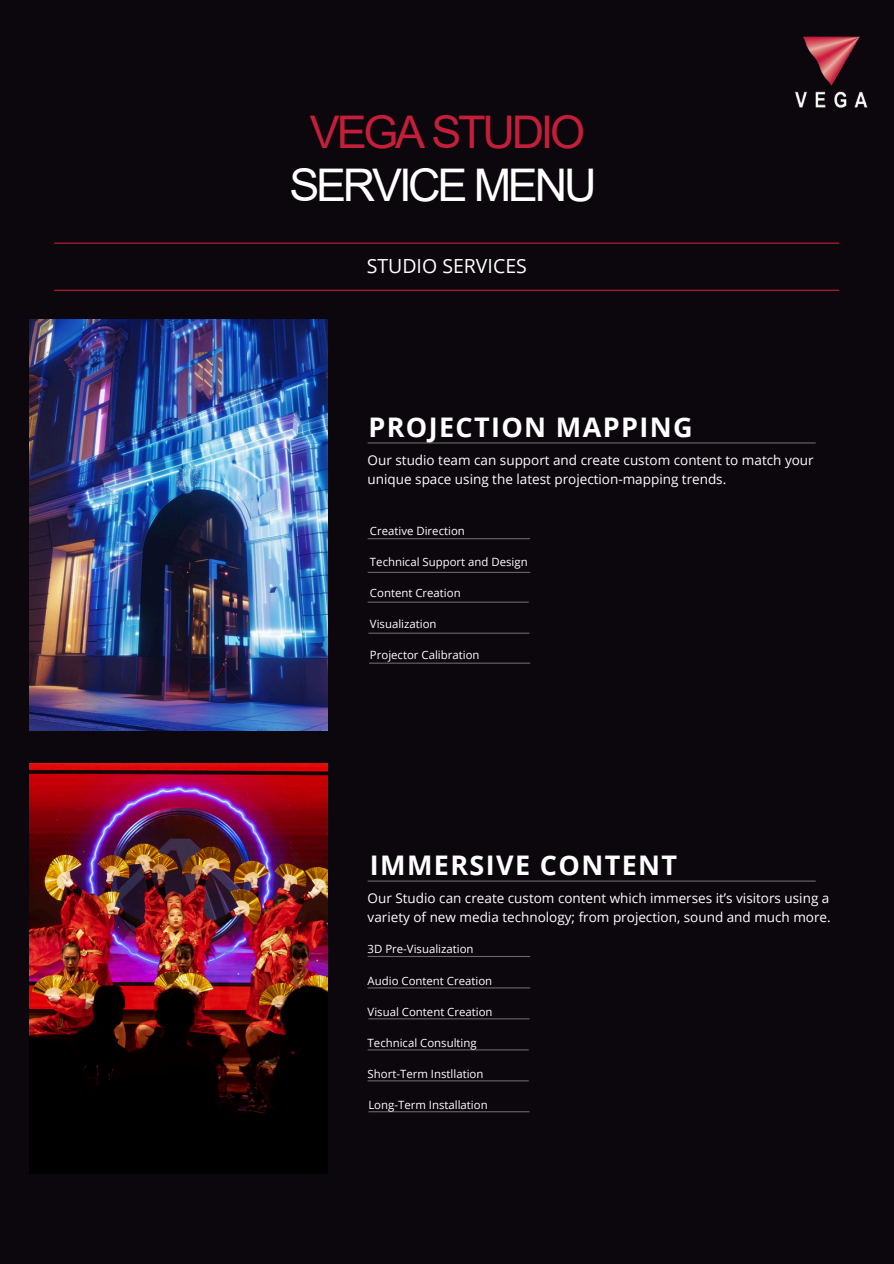
<style>
.page{position:relative;width:894px;height:1264px;background:#fff}
.page>*{position:absolute;margin:0;border:0;box-sizing:border-box;transform-origin:0 0}
.t1{font:45px/52.8px "Arial";letter-spacing:-.07em;color:#fff;text-align:center}
.t2{font:700 27px "Open Sans";letter-spacing:.05em;color:#fff}
.t3{font:19.5px "Open Sans";color:#fff}
.t4{font:13.5px/19.2px "Open Sans";color:#fff}
.t5{font:11.4px "Open Sans";color:#fff}
.s1{color:#c41e3a}
</style>
<div class="page">
<div style="left:0;top:0;width:893px;height:1263px;background:#0c070c"></div>
<img style="left:29px;top:319px;width:298px;height:411px">
<img style="left:29px;top:764px;width:298px;height:409px">
<hr style="left:54px;top:242px;width:785px;height:2px;background:#c41e3a">
<hr style="left:54px;top:290px;width:785px;height:1px;background:#c41e3a">
<hr style="left:367px;top:442px;width:448px;height:1px;background:#696969">
<hr style="left:367px;top:538px;width:163px;height:1px;background:#a6a6a6">
<hr style="left:367px;top:572px;width:163px;height:1px;background:#a6a6a6">
<hr style="left:367px;top:601px;width:161px;height:1px;background:#a6a6a6">
<hr style="left:368px;top:632px;width:161px;height:1px;background:#a6a6a6">
<hr style="left:369px;top:662px;width:161px;height:1px;background:#a6a6a6">
<img style="left:794px;top:36px;width:74px;height:72px">
<hr style="left:367px;top:880px;width:448px;height:1px;background:#696969">
<hr style="left:367px;top:955px;width:163px;height:2px;background:#a6a6a6">
<hr style="left:367px;top:987px;width:163px;height:1px;background:#a6a6a6">
<hr style="left:368px;top:1018px;width:161px;height:1px;background:#a6a6a6">
<hr style="left:367px;top:1049px;width:161px;height:1px;background:#a6a6a6">
<hr style="left:367px;top:1080px;width:161px;height:1px;background:#a6a6a6">
<hr style="left:368px;top:1111px;width:161px;height:1px;background:#a6a6a6">
<p class="t1" style="left:289px;top:106px;width:308px"><span class="s1">VEGA STUDIO<br></span>SERVICE MENU</p>
<h1 class="t3" style="left:366px;top:253px;width:162px">STUDIO SERVICES</h1>
<p class="t2" style="left:368px;top:408px;width:325px">PROJECTION MAPPING</p>
<h3 class="t4" style="left:367px;top:450px;width:447px">Our studio team can support and create custom content to match your unique space using the latest projection-mapping trends.</h3>
<p class="t5" style="left:370px;top:522px;width:96px">Creative Direction</p>
<p class="t5" style="left:370px;top:554px;width:159px">Technical Support and Design</p>
<p class="t5" style="left:370px;top:585px;width:92px">Content Creation</p>
<h2 class="t5" style="left:370px;top:616px;width:68px">Visualization</h2>
<h4 class="t5" style="left:370px;top:647px;width:111px">Projector Calibration</h4>
<p class="t2" style="left:370px;top:846px;width:308px">IMMERSIVE CONTENT</p>
<p class="t4" style="left:367px;top:888px;width:464px">Our Studio can create custom content which immerses it’s visitors using a variety of new media technology; from projection, sound and much more.</p>
<p class="t5" style="left:367px;top:941px;width:107px">3D Pre-Visualization</p>
<p class="t5" style="left:367px;top:972px;width:126px">Audio Content Creation</p>
<p class="t5" style="left:367px;top:1003px;width:126px">Visual Content Creation</p>
<p class="t5" style="left:367px;top:1034px;width:110px">Technical Consulting</p>
<p class="t5" style="left:367px;top:1065px;width:117px">Short-Term Instllation</p>
<p class="t5" style="left:368px;top:1096px;width:121px">Long-Term Installation</p>
</div>
